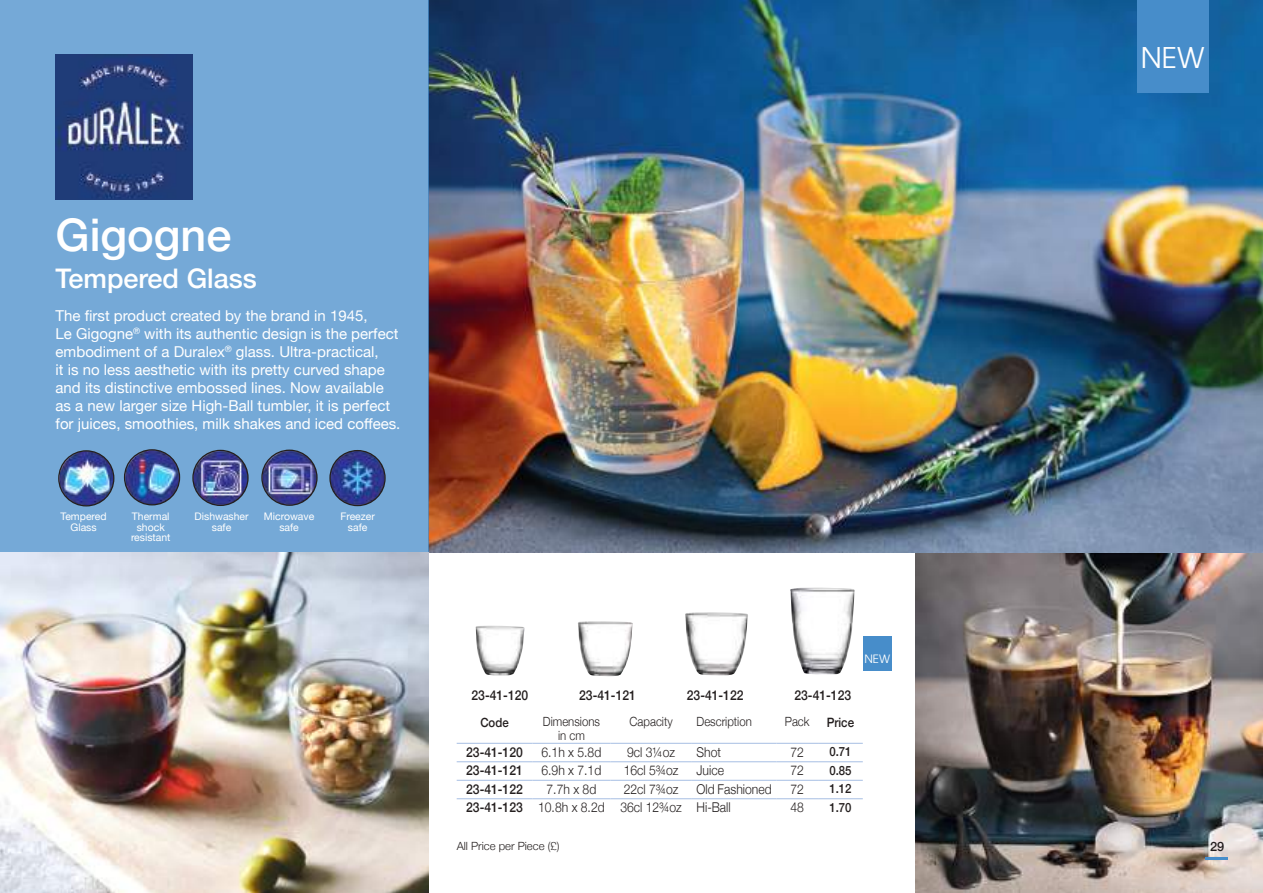
<style>
.page{position:relative;width:1263px;height:893px;background:#fff}
.page>*{position:absolute;margin:0;border:0;box-sizing:border-box;transform-origin:0 0}
.t1{font:500 45px "Helvetica Neue";color:#fff}
.t2{font:28.5px "Avant Garde";color:#fff}
.t3{font:500 27px "Helvetica Neue";color:#fff}
.t4{font:15px/18px "Helvetica Neue";color:#fff}
.t5{font:300 13.5px "Helvetica Neue";color:#241f1f;scale:.9 1}
.t6{font:500 13.5px "Helvetica Neue";color:#241f1f;scale:.9 1}
.t7{font:500 12.9px "Helvetica Neue";color:#241f1f;scale:.9 1}
.t8{font:500 12.75px "Helvetica Neue";color:#241f1f}
.t9{font:300 12.6px/13.6px "Helvetica Neue";color:#241f1f;text-align:center;scale:.9 1}
.t10{font:500 12.6px "Helvetica Neue";color:#241f1f;scale:.9 1}
.t11{font:11.55px "Avant Garde";color:#fff}
.t12{font:300 11.25px "Helvetica Neue";color:#241f1f}
.t13{font:10.35px/10.5px "Helvetica Neue";color:#fff;text-align:center}
.s1{font-weight:500}
</style>
<div class="page">
<img style="left:915px;top:553px;width:348px;height:340px">
<img style="left:428px;top:0;width:835px;height:553px">
<div style="left:0;top:0;width:428px;height:553px;background:#75a9d7"></div>
<div style="left:1137px;top:0;width:72px;height:93px;background:#478dca"></div>
<hr style="left:532px;top:743px;width:78px;height:1px;background:#a6bee3">
<hr style="left:610px;top:743px;width:82px;height:1px;background:#a6bee3">
<hr style="left:532px;top:761px;width:78px;height:1px;background:#a6bee3">
<hr style="left:610px;top:761px;width:82px;height:1px;background:#a6bee3">
<hr style="left:532px;top:780px;width:78px;height:1px;background:#a6bee3">
<hr style="left:610px;top:780px;width:82px;height:1px;background:#a6bee3">
<hr style="left:532px;top:798px;width:78px;height:1px;background:#a6bee3">
<hr style="left:610px;top:798px;width:82px;height:1px;background:#a6bee3">
<hr style="left:692px;top:743px;width:84px;height:1px;background:#a6bee3">
<hr style="left:692px;top:761px;width:84px;height:1px;background:#a6bee3">
<hr style="left:692px;top:780px;width:84px;height:1px;background:#a6bee3">
<hr style="left:692px;top:798px;width:84px;height:1px;background:#a6bee3">
<hr style="left:776px;top:743px;width:42px;height:1px;background:#a6bee3">
<hr style="left:776px;top:761px;width:42px;height:1px;background:#a6bee3">
<hr style="left:776px;top:780px;width:42px;height:1px;background:#a6bee3">
<hr style="left:776px;top:798px;width:42px;height:1px;background:#a6bee3">
<hr style="left:457px;top:743px;width:75px;height:1px;background:#a6bee3">
<hr style="left:818px;top:743px;width:45px;height:1px;background:#a6bee3">
<hr style="left:457px;top:761px;width:75px;height:1px;background:#a6bee3">
<hr style="left:818px;top:761px;width:45px;height:1px;background:#a6bee3">
<hr style="left:457px;top:780px;width:75px;height:1px;background:#a6bee3">
<hr style="left:818px;top:780px;width:45px;height:1px;background:#a6bee3">
<hr style="left:457px;top:798px;width:75px;height:1px;background:#a6bee3">
<hr style="left:818px;top:798px;width:45px;height:1px;background:#a6bee3">
<img style="left:56px;top:54px;width:137px;height:146px">
<hr style="left:1205px;top:857px;width:23px;height:2px;background:#478dca">
<img style="left:578px;top:621px;width:55px;height:55px">
<img style="left:685px;top:612px;width:63px;height:64px">
<img style="left:475px;top:626px;width:50px;height:50px">
<img style="left:0;top:553px;width:428px;height:340px">
<div style="left:863px;top:637px;width:29px;height:34px;background:#478dca"></div>
<img style="left:790px;top:588px;width:65px;height:87px">
<img style="left:125px;top:450px;width:55px;height:55px;border-radius:27px">
<div style="left:124px;top:449px;width:56px;height:56px;border:1px solid #241f1f;border-radius:50%"></div>
<img style="left:193px;top:450px;width:55px;height:55px;border-radius:27px">
<div style="left:192px;top:450px;width:57px;height:56px;border:1px solid #241f1f;border-radius:50%"></div>
<img style="left:262px;top:450px;width:55px;height:55px;border-radius:27px">
<div style="left:261px;top:450px;width:57px;height:56px;border:1px solid #241f1f;border-radius:50%"></div>
<img style="left:330px;top:451px;width:55px;height:55px;border-radius:27px">
<div style="left:329px;top:450px;width:57px;height:56px;border:1px solid #241f1f;border-radius:50%"></div>
<img style="left:59px;top:451px;width:55px;height:55px;border-radius:27px">
<div style="left:58px;top:450px;width:56px;height:56px;border:1px solid #241f1f;border-radius:50%"></div>
<h1 class="t1" style="left:56px;top:198px;width:177px">Gigogne</h1>
<h3 class="t3" style="left:56px;top:257px;width:203px">Tempered Glass</h3>
<p class="t4" style="left:56px;top:308px;width:346px">The first product created by the brand in 1945,<br>Le Gigogne<sup>®</sup> with its authentic design is the perfect embodiment of a Duralex<sup>®</sup> glass. Ultra-practical,<br>it is no less aesthetic with its pretty curved shape and its distinctive embossed lines. Now available as a new larger size High-Ball tumbler, it is perfect for juices, smoothies, milk shakes and iced coffees.</p>
<p class="t13" style="left:61px;top:512px;width:48px">Tempered<br>Glass</p>
<p class="t13" style="left:131px;top:512px;width:41px">Thermal shock resistant</p>
<p class="t13" style="left:194px;top:512px;width:56px">Dishwasher safe</p>
<p class="t13" style="left:264px;top:512px;width:52px">Microwave safe</p>
<p class="t13" style="left:340px;top:512px;width:36px">Freezer safe</p>
<p class="t6" style="left:471px;top:684px;width:65px">23-41-120</p>
<p class="t6" style="left:579px;top:684px;width:65px">23-41-121</p>
<p class="t6" style="left:687px;top:684px;width:65px">23-41-122</p>
<p class="t6" style="left:794px;top:684px;width:65px">23-41-123</p>
<p class="t10" style="left:480px;top:712px;width:33px">Code</p>
<p class="t9" style="left:543px;top:714px;width:65px">Dimensions in cm</p>
<p class="t9" style="left:630px;top:714px;width:49px">Capacity</p>
<p class="t9" style="left:696px;top:714px;width:63px">Description</p>
<p class="t9" style="left:785px;top:714px;width:29px">Pack</p>
<p class="t7" style="left:827px;top:712px;width:32px">Price</p>
<p class="t6" style="left:466px;top:741px;width:65px">23-41-120</p>
<p class="t5" style="left:541px;top:741px;width:68px">6.1h x 5.8d</p>
<p class="t5" style="left:627px;top:741px;width:55px">9cl 3¼oz</p>
<p class="t5" style="left:696px;top:741px;width:29px">Shot</p>
<p class="t5" style="left:790px;top:741px;width:17px">72</p>
<p class="t10" style="left:829px;top:741px;width:26px">0.71</p>
<p class="t6" style="left:466px;top:760px;width:65px">23-41-121</p>
<p class="t5" style="left:541px;top:759px;width:68px">6.9h x 7.1d</p>
<p class="t5" style="left:624px;top:759px;width:62px">16cl 5¾oz</p>
<p class="t5" style="left:696px;top:759px;width:32px">Juice</p>
<p class="t5" style="left:790px;top:759px;width:17px">72</p>
<p class="t10" style="left:829px;top:760px;width:26px">0.85</p>
<p class="t6" style="left:466px;top:778px;width:65px">23-41-122</p>
<p class="t5" style="left:546px;top:778px;width:57px">7.7h x 8d</p>
<p class="t5" style="left:624px;top:778px;width:62px">22cl 7¾oz</p>
<p class="t5" style="left:696px;top:778px;width:85px">Old Fashioned</p>
<p class="t5" style="left:790px;top:778px;width:17px">72</p>
<p class="t10" style="left:829px;top:778px;width:26px">1.12</p>
<p class="t5" style="left:466px;top:796px;width:295px"><span class="s1">23-41-123</span> 10.8h x 8.2d 36cl 12¾oz Hi-Ball</p>
<p class="t5" style="left:790px;top:796px;width:17px">48</p>
<p class="t10" style="left:829px;top:797px;width:26px">1.70</p>
<p class="t11" style="left:864px;top:652px;width:27px">NEW</p>
<p class="t12" style="left:457px;top:837px;width:104px">All Price per Piece (£)</p>
<h2 class="t2" style="left:1141px;top:41px;width:65px">NEW</h2>
<p class="t8" style="left:1210px;top:837px;width:16px">29</p>
</div>
